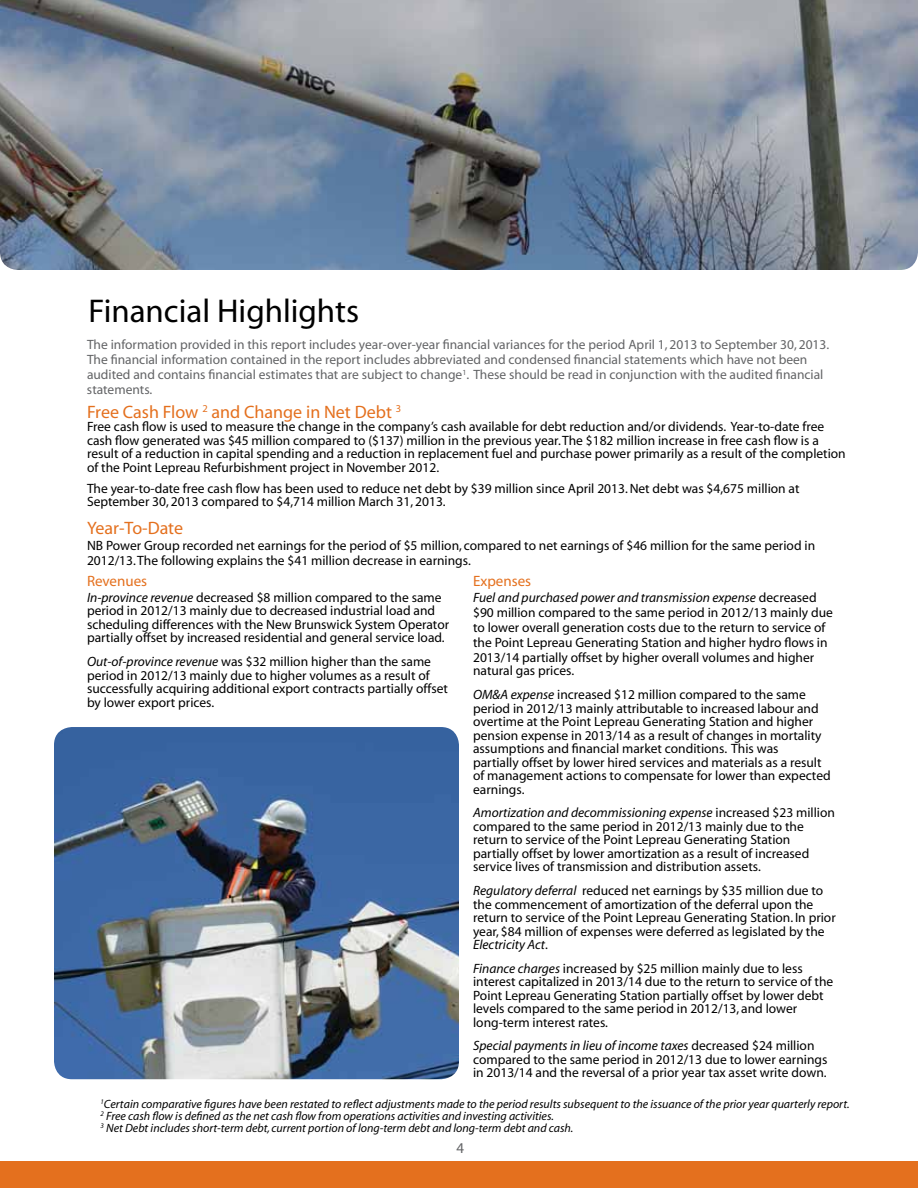
<style>
.page{position:relative;width:918px;height:1188px;background:#fff}
.page>*{position:absolute;margin:0;border:0;box-sizing:border-box;transform-origin:0 0}
.t1{font:33px "Myriad";color:#000}
.t2{font:18px "Myriad";color:#e4701e}
.t3{font:15px "Myriad";color:#e4701e}
.t4{font:15px "Myriad";color:#636466}
.t5{font:13.5px/13.5px "Myriad";color:#000}
.t6{font:13.5px/15px "Myriad";color:#636466}
.t7{font:italic 12px/12px "Myriad";color:#000}
.s1{font-style:italic}
</style>
<div class="page">
<img style="left:54px;top:727px;width:405px;height:352px">
<div style="left:0;top:1161px;width:918px;height:27px;background:#e4701e"></div>
<img style="left:0;top:0;width:918px;height:270px">
<h1 class="t1" style="left:88px;top:294px;width:272px">Financial Highlights</h1>
<p class="t6" style="left:87px;top:338px;width:744px">The information provided in this report includes year-over-year financial variances for the period April 1, 2013 to September 30, 2013.<br>The financial information contained in the report includes abbreviated and condensed financial statements which have not been audited and contains financial estimates that are subject to change<sup>1</sup>. These should be read in conjunction with the audited financial statements.</p>
<h2 class="t2" style="left:87px;top:403px;width:316px">Free Cash Flow <sup>2</sup> and Change in Net Debt <sup>3</sup></h2>
<p class="t5" style="left:87px;top:421px;width:760px">Free cash flow is used to measure the change in the company’s cash available for debt reduction and/or dividends. Year-to-date free cash flow generated was $45 million compared to ($137) million in the previous year. The $182 million increase in free cash flow is a result of a reduction in capital spending and a reduction in replacement fuel and purchase power primarily as a result of the completion of the Point Lepreau Refurbishment project in November 2012.</p>
<p class="t5" style="left:87px;top:482px;width:714px">The year-to-date free cash flow has been used to reduce net debt by $39 million since April 2013. Net debt was $4,675 million at<br>September 30, 2013 compared to $4,714 million March 31, 2013.</p>
<h2 class="t2" style="left:87px;top:519px;width:98px">Year-To-Date</h2>
<p class="t5" style="left:87px;top:539px;width:730px;line-height:15px">NB Power Group recorded net earnings for the period of $5 million, compared to net earnings of $46 million for the same period in<br>2012/13. The following explains the $41 million decrease in earnings.</p>
<p class="t3" style="left:473px;top:573px;width:60px">Expenses</p>
<p class="t5" style="left:473px;top:591px;width:361px;line-height:15px"><span class="s1">Fuel and purchased power and transmission expense</span> decreased $90 million compared to the same period in 2012/13 mainly due to lower overall generation costs due to the return to service of the Point Lepreau Generating Station and higher hydro flows in 2013/14 partially offset by higher overall volumes and higher</p>
<p class="t5" style="left:473px;top:660px;width:334px;line-height:23.7px">natural gas prices.<br><span class="s1">OM&amp;A expense</span> increased $12 million compared to the same</p>
<p class="t5" style="left:473px;top:702px;width:359px">period in 2012/13 mainly attributable to increased labour and overtime at the Point Lepreau Generating Station and higher pension expense in 2013/14 as a result of changes in mortality assumptions and financial market conditions. This was<br>partially offset by lower hired services and materials as a result of management actions to compensate for lower than expected earnings.</p>
<p class="t5" style="left:473px;top:807px;width:363px"><span class="s1">Amortization and decommissioning expense</span> increased $23 million compared to the same period in 2012/13 mainly due to the return to service of the Point Lepreau Generating Station partially offset by lower amortization as a result of increased service lives of transmission and distribution assets.</p>
<p class="t5" style="left:473px;top:884px;width:364px"><span class="s1">Regulatory deferral</span> reduced net earnings by $35 million due to the commencement of amortization of the deferral upon the return to service of the Point Lepreau Generating Station. In prior year, $84 million of expenses were deferred as legislated by the <span class="s1">Electricity Act</span>.</p>
<p class="t5" style="left:473px;top:962px;width:362px"><span class="s1">Finance charges</span> increased by $25 million mainly due to less interest capitalized in 2013/14 due to the return to service of the Point Lepreau Generating Station partially offset by lower debt levels compared to the same period in 2012/13, and lower long-term interest rates.</p>
<p class="t5" style="left:473px;top:1040px;width:356px"><span class="s1">Special payments in lieu of income taxes</span> decreased $24 million compared to the same period in 2012/13 due to lower earnings in 2013/14 and the reversal of a prior year tax asset write down.</p>
<p class="t3" style="left:87px;top:573px;width:62px">Revenues</p>
<p class="t5" style="left:87px;top:591px;width:364px"><span class="s1">In-province revenue</span> decreased $8 million compared to the same period in 2012/13 mainly due to decreased industrial load and scheduling differences with the New Brunswick System Operator partially offset by increased residential and general service load.</p>
<p class="t5" style="left:87px;top:655px;width:362px"><span class="s1">Out-of-province revenue</span> was $32 million higher than the same period in 2012/13 mainly due to higher volumes as a result of successfully acquiring additional export contracts partially offset by lower export prices.</p>
<p class="t7" style="left:100px;top:1099px;width:751px"><sup>1</sup>Certain comparative figures have been restated to reflect adjustments made to the period results subsequent to the issuance of the prior year quarterly report.<br><sup>2</sup> Free cash flow is defined as the net cash flow from operations activities and investing activities.<br><sup>3</sup> Net Debt includes short-term debt, current portion of long-term debt and long-term debt and cash.</p>
<p class="t4" style="left:457px;top:1141px;width:9px">4</p>
</div>
